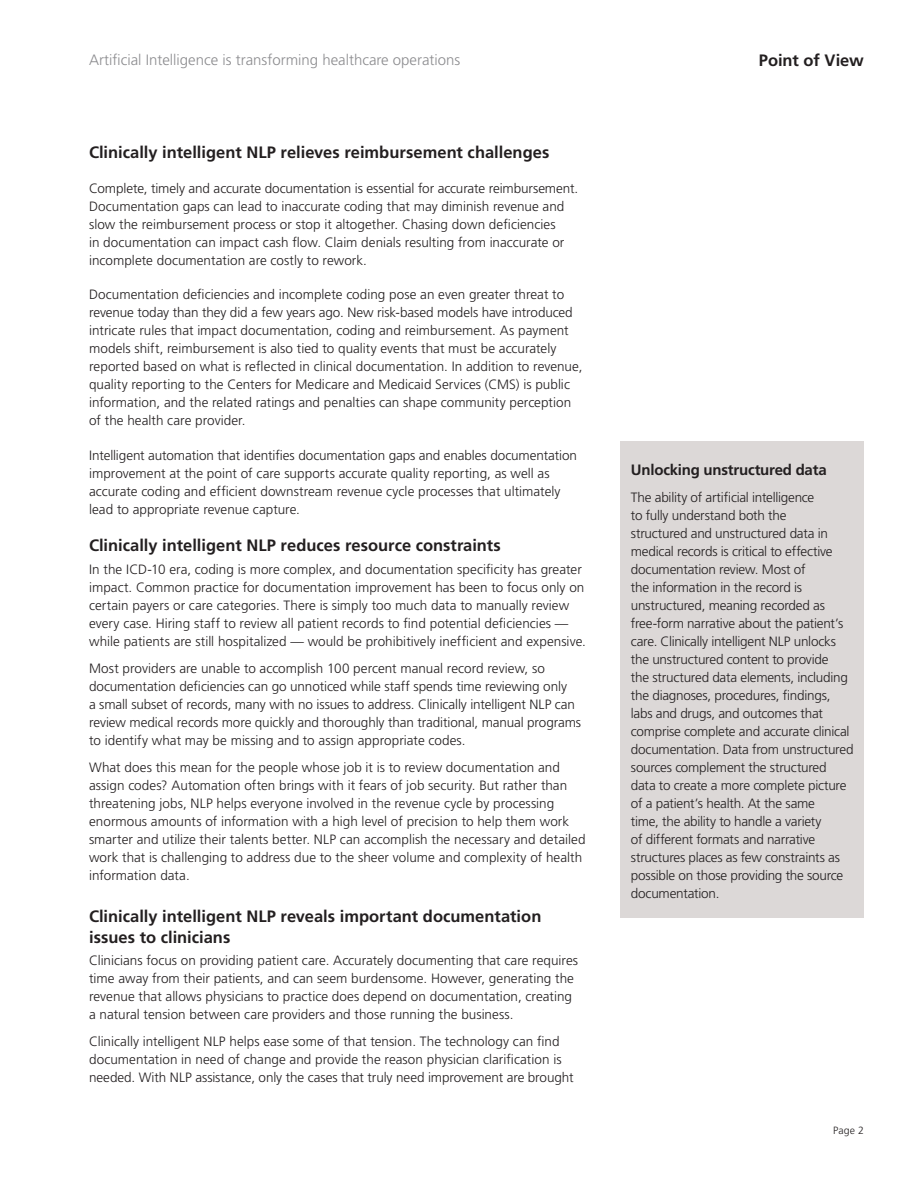
<style>
.page{position:relative;width:918px;height:1188px;background:#fff}
.page>*{position:absolute;margin:0;border:0;box-sizing:border-box;transform-origin:0 0}
.t1{font:700 16.5px/21px "Frutiger LT Std";color:#231f20}
.Title__Inside_Pages{font:300 15px "Frutiger LT Std";color:#8c8c8f}
.Disclaimer{font:700 15px "Frutiger LT Std";letter-spacing:-.015em;color:#231f20}
.Disclaimer-2{font:300 13.5px/18px "Frutiger LT Std";letter-spacing:-.005em;color:#231f20}
.Body_copy{font:300 13.5px/18px "Frutiger LT Std";color:#231f20}
.t2{font:300 10.5px "Frutiger LT Std";color:#231f20}
</style>
<div class="page">
<div style="left:620px;top:442px;width:244px;height:476px;background:#dcd8d7"></div>
<p class="Title__Inside_Pages" style="left:89px;top:52px;width:373px">Artificial Intelligence is transforming healthcare operations</p>
<p class="t1" style="left:759px;top:50px;width:107px">Point of View</p>
<p class="t1" style="left:89px;top:142px;width:462px">Clinically intelligent NLP relieves reimbursement challenges</p>
<p class="Disclaimer-2" style="left:89px;top:179px;width:491px">Complete, timely and accurate documentation is essential for accurate reimbursement.<br>Documentation gaps can lead to inaccurate coding that may diminish revenue and slow the reimbursement process or stop it altogether. Chasing down deficiencies<br>in documentation can impact cash flow. Claim denials resulting from inaccurate or incomplete documentation are costly to rework.</p>
<p class="Disclaimer-2" style="left:89px;top:286px;width:495px">Documentation deficiencies and incomplete coding pose an even greater threat to revenue today than they did a few years ago. New risk-based models have introduced intricate rules that impact documentation, coding and reimbursement. As payment models shift, reimbursement is also tied to quality events that must be accurately reported based on what is reflected in clinical documentation. In addition to revenue, quality reporting to the Centers for Medicare and Medicaid Services (CMS) is public information, and the related ratings and penalties can shape community perception of the health care provider.</p>
<p class="Disclaimer-2" style="left:89px;top:446px;width:490px">Intelligent automation that identifies documentation gaps and enables documentation improvement at the point of care supports accurate quality reporting, as well as accurate coding and efficient downstream revenue cycle processes that ultimately lead to appropriate revenue capture.</p>
<p class="t1" style="left:89px;top:535px;width:413px">Clinically intelligent NLP reduces resource constraints</p>
<p class="Body_copy" style="left:89px;top:560px;width:498px">In the ICD-10 era, coding is more complex, and documentation specificity has greater impact. Common practice for documentation improvement has been to focus only on certain payers or care categories. There is simply too much data to manually review every case. Hiring staff to review all patient records to find potential deficiencies — while patients are still hospitalized — would be prohibitively inefficient and expensive.</p>
<p class="Body_copy" style="left:89px;top:659px;width:493px">Most providers are unable to accomplish 100 percent manual record review, so documentation deficiencies can go unnoticed while staff spends time reviewing only<br>a small subset of records, many with no issues to address. Clinically intelligent NLP can review medical records more quickly and thoroughly than traditional, manual programs to identify what may be missing and to assign appropriate codes.</p>
<p class="Body_copy" style="left:89px;top:758px;width:498px">What does this mean for the people whose job it is to review documentation and assign codes? Automation often brings with it fears of job security. But rather than threatening jobs, NLP helps everyone involved in the revenue cycle by processing enormous amounts of information with a high level of precision to help them work smarter and utilize their talents better. NLP can accomplish the necessary and detailed work that is challenging to address due to the sheer volume and complexity of health information data.</p>
<p class="t1" style="left:89px;top:906px;width:454px">Clinically intelligent NLP reveals important documentation issues to clinicians</p>
<p class="Body_copy" style="left:89px;top:952px;width:491px">Clinicians focus on providing patient care. Accurately documenting that care requires time away from their patients, and can seem burdensome. However, generating the revenue that allows physicians to practice does depend on documentation, creating a natural tension between care providers and those running the business.</p>
<p class="Body_copy" style="left:89px;top:1033px;width:486px">Clinically intelligent NLP helps ease some of that tension. The technology can find documentation in need of change and provide the reason physician clarification is needed. With NLP assistance, only the cases that truly need improvement are brought</p>
<p class="Disclaimer" style="left:631px;top:461px;width:197px">Unlocking unstructured data</p>
<p class="Disclaimer-2" style="left:631px;top:489px;width:224px">The ability of artificial intelligence<br>to fully understand both the<br>structured and unstructured data in medical records is critical to effective documentation review. Most of<br>the information in the record is unstructured, meaning recorded as free-form narrative about the patient’s care. Clinically intelligent NLP unlocks the unstructured content to provide<br>the structured data elements, including the diagnoses, procedures, findings, labs and drugs, and outcomes that comprise complete and accurate clinical documentation. Data from unstructured sources complement the structured data to create a more complete picture of a patient’s health. At the same<br>time, the ability to handle a variety<br>of different formats and narrative structures places as few constraints as possible on those providing the source documentation.</p>
<p class="t2" style="left:833px;top:1124px;width:32px">Page 2</p>
</div>
